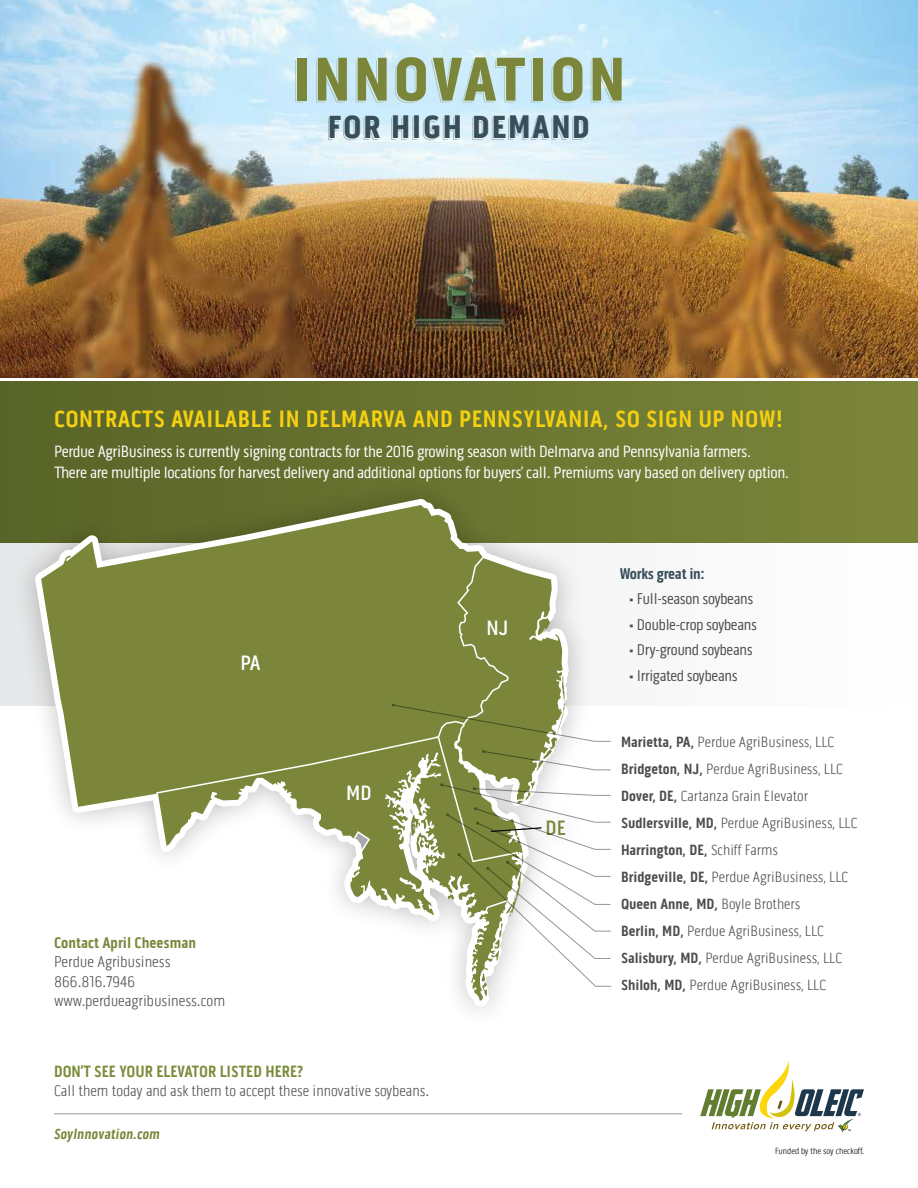
<style>
.page{position:relative;width:918px;height:1188px;background:#fff}
.page>*{position:absolute;margin:0;border:0;box-sizing:border-box;transform-origin:0 0}
.t1{font:900 63px "Pill Gothic 300 mg";letter-spacing:.05em;color:#7b863a}
.t2{font:900 33px "Pill Gothic 300 mg";letter-spacing:.05em;color:#384f5a}
.t3{font:700 24px "Pill Gothic 300 mg";letter-spacing:.02em;color:#f5d011}
.t4{font:500 21.15px "Pill Gothic 300 mg";color:#fff}
.t5{font:500 21.15px "Pill Gothic 300 mg";color:#7b863a}
.t6{font:16.5px/21px "Pill Gothic 300 mg";letter-spacing:-.02em;color:#fff}
.t7{font:700 16.5px "Pill Gothic 300 mg";color:#7a8c3a}
.t8{font:300 15.75px/19.5px "Pill Gothic 300 mg";color:#4d4d4f}
.t9{font:15.75px "Pill Gothic 300 mg";letter-spacing:-.02em;color:#4d4d4f}
.t10{font:700 15.75px "Pill Gothic 300 mg";color:#7b863a}
.t11{font:700 15.75px "Pill Gothic 300 mg";letter-spacing:-.02em;color:#384f5a}
.t12{font:300 15px/27px "Pill Gothic 300 mg";color:#4d4d4f}
.t13{font:15px "Pill Gothic 300 mg Bold Obliq";color:#7b863a}
.t14{font:300 9px "Pill Gothic 300 mg";color:#000}
.s1{font-weight:700}
</style>
<div class="page">
<div style="left:0;top:381px;width:918px;height:162px;background:linear-gradient(to right,#596428,#7b863a)"></div>
<div style="left:0;top:543px;width:918px;height:163px;background:#fafafa"></div>
<div style="left:11px;top:475px;width:582px;height:555px;background:#000;opacity:.25"></div>
<svg style="left:35px;top:499px;width:534px;height:508px"></svg>
<svg style="left:39px;top:503px;width:472px;height:306px;background:#848d4b"></svg>
<svg style="left:156px;top:736px;width:236px;height:183px"></svg>
<img style="left:0;top:0;width:918px;height:378px">
<hr style="left:54px;top:1113px;width:628px;height:1px;background:#939598">
<svg style="left:700px;top:1061px;width:164px;height:71px"></svg>
<svg style="left:392px;top:556px;width:220px;height:446px"></svg>
<svg style="left:328px;top:117px;width:257px;height:23px;background:#d7ebf5"></svg>
<svg style="left:295px;top:59px;width:325px;height:44px;background:#cae9f7"></svg>
<h1 class="t1" style="left:293px;top:42px;width:334px">INNOVATION</h1>
<h2 class="t2" style="left:328px;top:107px;width:264px">FOR HIGH DEMAND</h2>
<h3 class="t3" style="left:54px;top:405px;width:730px">CONTRACTS AVAILABLE IN DELMARVA AND PENNSYLVANIA, SO SIGN UP NOW!</h3>
<p class="t6" style="left:54px;top:441px;width:737px">Perdue AgriBusiness is currently signing contracts for the 2016 growing season with Delmarva and Pennsylvania farmers.<br>There are multiple locations for harvest delivery and additional options for buyers’ call. Premiums vary based on delivery option.</p>
<h3 class="t4" style="left:240px;top:651px;width:22px">PA</h3>
<p class="t10" style="left:54px;top:933px;width:144px">Contact April Cheesman</p>
<p class="t8" style="left:54px;top:952px;width:173px">Perdue Agribusiness<br>866.816.7946 www.perdueagribusiness.com</p>
<h3 class="t4" style="left:346px;top:780px;width:27px">MD</h3>
<p class="t7" style="left:54px;top:1062px;width:251px">DON’T SEE YOUR ELEVATOR LISTED HERE?</p>
<p class="t8" style="left:54px;top:1081px;width:377px">Call them today and ask them to accept these innovative soybeans.</p>
<p class="t13" style="left:54px;top:1125px;width:108px">SoyInnovation.com</p>
<h3 class="t4" style="left:486px;top:616px;width:23px">NJ</h3>
<h3 class="t5" style="left:546px;top:815px;width:22px">DE</h3>
<p class="t11" style="left:620px;top:564px;width:87px">Works great in:</p>
<p class="t9" style="left:629px;top:590px;width:126px">• Full-season soybeans</p>
<p class="t9" style="left:629px;top:615px;width:130px">• Double-crop soybeans</p>
<p class="t9" style="left:629px;top:641px;width:125px">• Dry-ground soybeans</p>
<p class="t9" style="left:629px;top:666px;width:110px">• Irrigated soybeans</p>
<p class="t12" style="left:621px;top:728px;width:238px"><span class="s1">Marietta, PA,</span> Perdue AgriBusiness, LLC <span class="s1">Bridgeton, NJ,</span> Perdue AgriBusiness, LLC <span class="s1">Dover, DE,</span> Cartanza Grain Elevator <span class="s1">Sudlersville, MD,</span> Perdue AgriBusiness, LLC <span class="s1">Harrington, DE,</span> Schiff Farms<br><span class="s1">Bridgeville, DE,</span> Perdue AgriBusiness, LLC <span class="s1">Queen Anne, MD,</span> Boyle Brothers<br><span class="s1">Berlin, MD,</span> Perdue AgriBusiness, LLC <span class="s1">Salisbury, MD,</span> Perdue AgriBusiness, LLC <span class="s1">Shiloh, MD,</span> Perdue AgriBusiness, LLC</p>
<p class="t14" style="left:775px;top:1146px;width:90px">Funded by the soy checkoff.</p>
</div>
